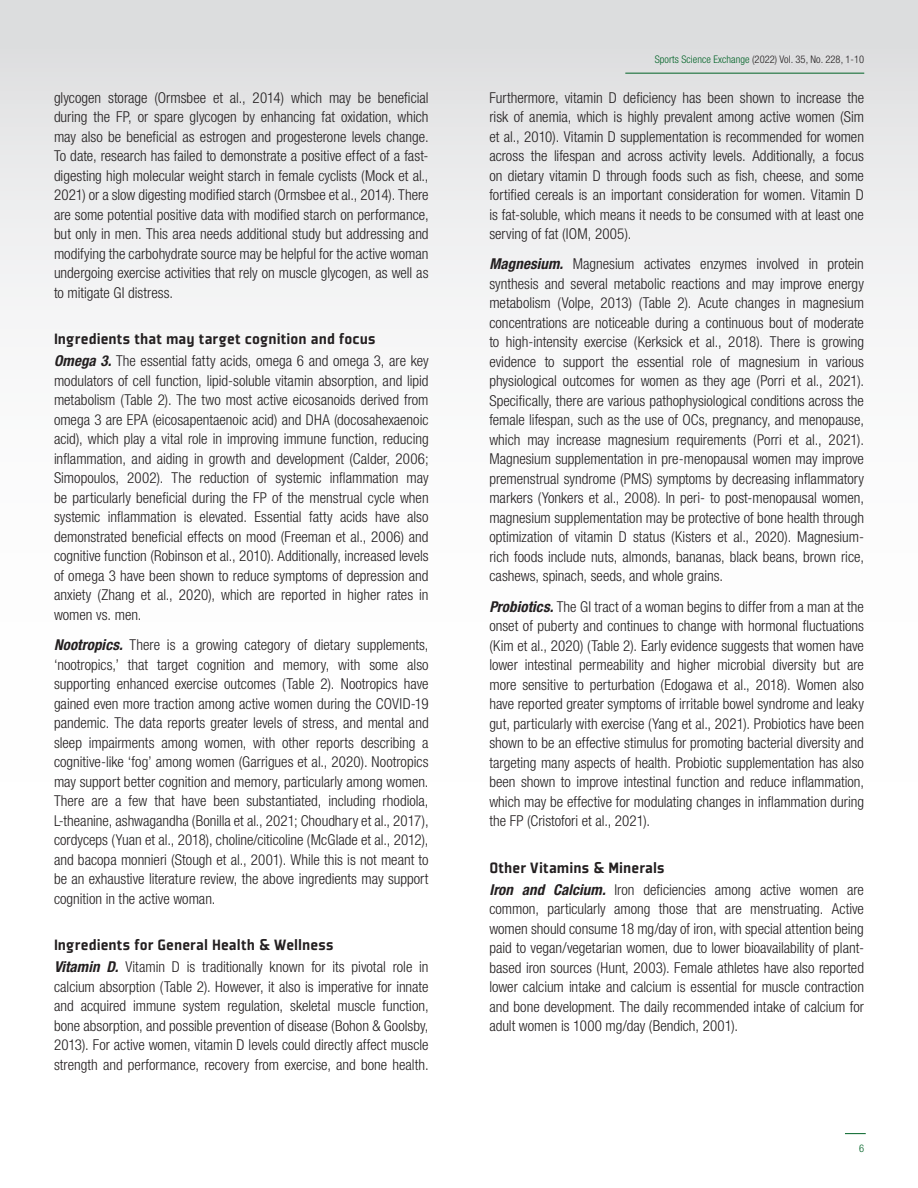
<style>
.page{position:relative;width:918px;height:1188px;background:#fff}
.page>*{position:absolute;margin:0;border:0;box-sizing:border-box;transform-origin:0 0}
.SUB_HEADS{font:900 16.5px "Plexes Pro";letter-spacing:.005em;color:#231f20}
.MAIN_BODY{font:300 condensed 15px/19.5px "Helvetica Neue LT Std";color:#231f20;text-align:justify}
.t1{font:300 condensed 10.5px "Helvetica Neue LT Std";letter-spacing:.005em;color:#231f20}
.t2{font:300 condensed 10.5px "Helvetica Neue LT Std";color:#016226}
.s1{font-weight:700;font-style:italic}
.s2{color:#016226}
</style>
<div class="page">
<div style="left:0;top:0;width:918px;height:1188px;background:linear-gradient(to bottom,#e8e9ea,#fff)"></div>
<hr style="left:625px;top:73px;width:239px;height:1px;background:#016226">
<svg style="left:845px;top:1133px;width:21px;height:1px"></svg>
<p class="MAIN_BODY" style="left:54px;top:87px;width:376px">glycogen storage (Ormsbee et al., 2014) which may be beneficial during the FP, or spare glycogen by enhancing fat oxidation, which may also be beneficial as estrogen and progesterone levels change.<br>To date, research has failed to demonstrate a positive effect of a fast&shy;digesting high molecular weight starch in female cyclists (Mock et al., 2021) or a slow digesting modified starch (Ormsbee et al., 2014). There are some potential positive data with modified starch on performance, but only in men. This area needs additional study but addressing and modifying the carbohydrate source may be helpful for the active woman undergoing exercise activities that rely on muscle glycogen, as well as to mitigate GI distress.</p>
<p class="SUB_HEADS" style="left:54px;top:329px;width:323px">Ingredients that may target cognition and focus</p>
<p class="MAIN_BODY" style="left:54px;top:351px;width:376px"><span class="s1">Omega 3.</span> The essential fatty acids, omega 6 and omega 3, are key modulators of cell function, lipid-soluble vitamin absorption, and lipid metabolism (Table 2). The two most active eicosanoids derived from omega 3 are EPA (eicosapentaenoic acid) and DHA (docosahexaenoic acid), which play a vital role in improving immune function, reducing inflammation, and aiding in growth and development (Calder, 2006; Simopoulos, 2002). The reduction of systemic inflammation may be particularly beneficial during the FP of the menstrual cycle when systemic inflammation is elevated. Essential fatty acids have also demonstrated beneficial effects on mood (Freeman et al., 2006) and cognitive function (Robinson et al., 2010). Additionally, increased levels of omega 3 have been shown to reduce symptoms of depression and anxiety (Zhang et al., 2020), which are reported in higher rates in women vs. men.</p>
<p class="MAIN_BODY" style="left:54px;top:635px;width:376px"><span class="s1">Nootropics.</span> There is a growing category of dietary supplements, ‘nootropics,’ that target cognition and memory, with some also supporting enhanced exercise outcomes (Table 2). Nootropics have gained even more traction among active women during the COVID-19 pandemic. The data reports greater levels of stress, and mental and sleep impairments among women, with other reports describing a cognitive-like ‘fog’ among women (Garrigues et al., 2020). Nootropics may support better cognition and memory, particularly among women.<br>There are a few that have been substantiated, including rhodiola, L-theanine, ashwagandha (Bonilla et al., 2021; Choudhary et al., 2017), cordyceps (Yuan et al., 2018), choline/citicoline (McGlade et al., 2012), and bacopa monnieri (Stough et al., 2001). While this is not meant to be an exhaustive literature review, the above ingredients may support cognition in the active woman.</p>
<p class="SUB_HEADS" style="left:54px;top:935px;width:281px">Ingredients for General Health &amp; Wellness</p>
<p class="MAIN_BODY" style="left:54px;top:957px;width:376px"><span class="s1">Vitamin D.</span> Vitamin D is traditionally known for its pivotal role in calcium absorption (Table 2). However, it also is imperative for innate and acquired immune system regulation, skeletal muscle function, bone absorption, and possible prevention of disease (Bohon &amp; Goolsby, 2013). For active women, vitamin D levels could directly affect muscle strength and performance, recovery from exercise, and bone health.</p>
<p class="t1" style="left:655px;top:53px;width:211px"><span class="s2">Sports Science Exchange</span> (2022) Vol. 35, No. 228, 1-10</p>
<p class="MAIN_BODY" style="left:489px;top:87px;width:376px">Furthermore, vitamin D deficiency has been shown to increase the risk of anemia, which is highly prevalent among active women (Sim et al., 2010). Vitamin D supplementation is recommended for women across the lifespan and across activity levels. Additionally, a focus on dietary vitamin D through foods such as fish, cheese, and some fortified cereals is an important consideration for women. Vitamin D is fat-soluble, which means it needs to be consumed with at least one serving of fat (IOM, 2005).</p>
<p class="MAIN_BODY" style="left:489px;top:254px;width:376px"><span class="s1">Magnesium.</span> Magnesium activates enzymes involved in protein synthesis and several metabolic reactions and may improve energy metabolism (Volpe, 2013) (Table 2). Acute changes in magnesium concentrations are noticeable during a continuous bout of moderate to high-intensity exercise (Kerksick et al., 2018). There is growing evidence to support the essential role of magnesium in various physiological outcomes for women as they age (Porri et al., 2021).<br>Specifically, there are various pathophysiological conditions across the female lifespan, such as the use of OCs, pregnancy, and menopause, which may increase magnesium requirements (Porri et al., 2021).<br>Magnesium supplementation in pre-menopausal women may improve premenstrual syndrome (PMS) symptoms by decreasing inflammatory markers (Yonkers et al., 2008). In peri- to post-menopausal women, magnesium supplementation may be protective of bone health through optimization of vitamin D status (Kisters et al., 2020). Magnesium&shy;rich foods include nuts, almonds, bananas, black beans, brown rice, cashews, spinach, seeds, and whole grains.</p>
<p class="MAIN_BODY" style="left:489px;top:596px;width:376px"><span class="s1">Probiotics.</span> The GI tract of a woman begins to differ from a man at the onset of puberty and continues to change with hormonal fluctuations (Kim et al., 2020) (Table 2). Early evidence suggests that women have lower intestinal permeability and higher microbial diversity but are more sensitive to perturbation (Edogawa et al., 2018). Women also have reported greater symptoms of irritable bowel syndrome and leaky gut, particularly with exercise (Yang et al., 2021). Probiotics have been shown to be an effective stimulus for promoting bacterial diversity and targeting many aspects of health. Probiotic supplementation has also been shown to improve intestinal function and reduce inflammation, which may be effective for modulating changes in inflammation during the FP (Cristofori et al., 2021).</p>
<p class="SUB_HEADS" style="left:489px;top:858px;width:177px">Other Vitamins &amp; Minerals</p>
<p class="MAIN_BODY" style="left:489px;top:880px;width:376px"><span class="s1">Iron and Calcium.</span> Iron deficiencies among active women are common, particularly among those that are menstruating. Active women should consume 18 mg/day of iron, with special attention being paid to vegan/vegetarian women, due to lower bioavailability of plant&shy;based iron sources (Hunt, 2003). Female athletes have also reported lower calcium intake and calcium is essential for muscle contraction and bone development. The daily recommended intake of calcium for adult women is 1000 mg/day (Bendich, 2001).</p>
<p class="t2" style="left:859px;top:1142px;width:7px">6</p>
</div>
